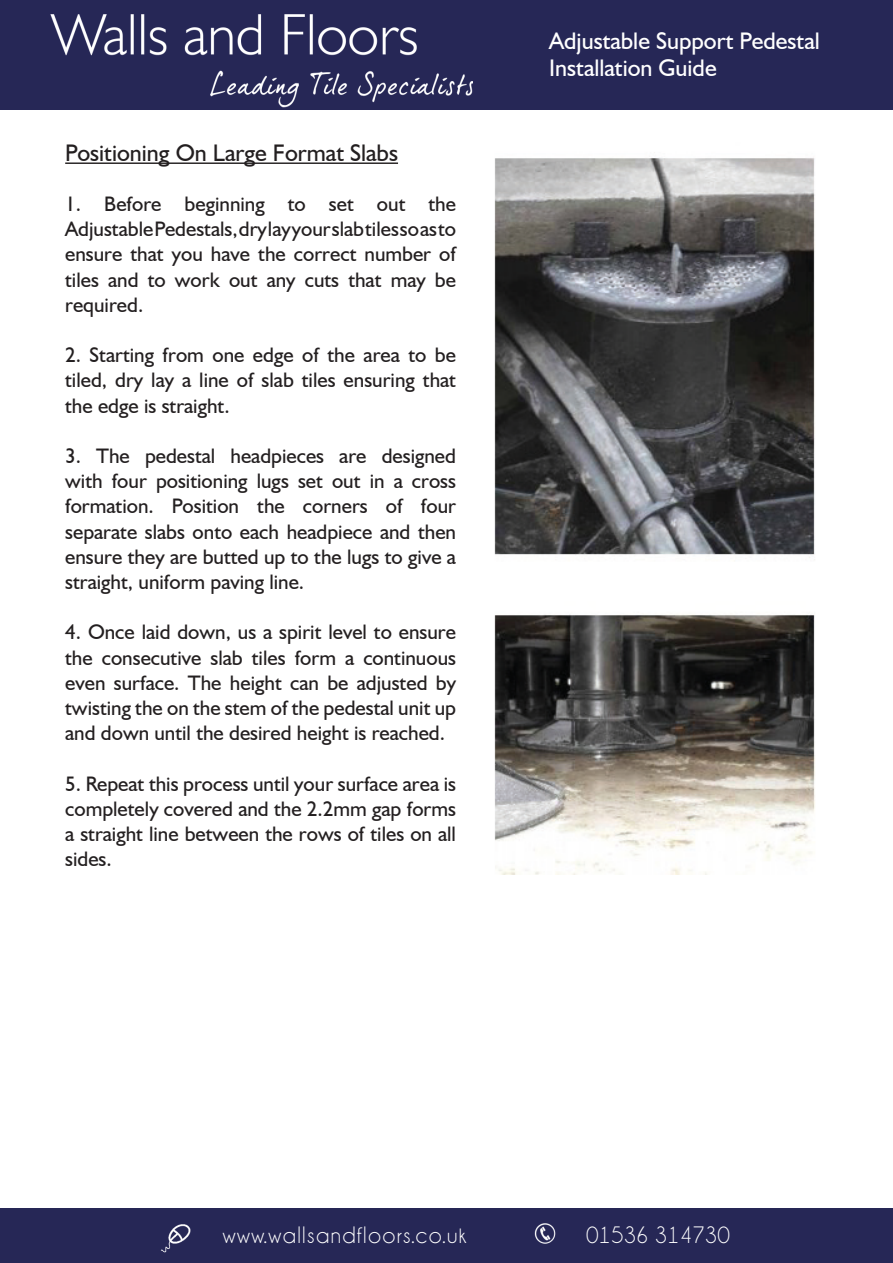
<style>
.page{position:relative;width:893px;height:1263px;background:#fff}
.page>*{position:absolute;margin:0;border:0;box-sizing:border-box;transform-origin:0 0}
.t1{font:24px "Humanist 521 BT";color:#fff}
.t2{font:24px "Humanist 521 BT";color:#231f20}
.t3{font:24px "Champagne&Limousines";letter-spacing:.06em;color:#fff}
.t4{font:24px "Champagne&Limousines";color:#fff}
.t5{font:21px/25.2px "Humanist 521 BT";color:#231f20;text-align:justify}
</style>
<div class="page">
<div style="left:0;top:0;width:893px;height:109px;background:#262756"></div>
<img style="left:50px;top:14px;width:422px;height:94px">
<hr style="left:65px;top:162px;width:333px;height:2px;background:#231f20">
<div style="left:0;top:1209px;width:893px;height:54px;background:#262756"></div>
<img style="left:534px;top:1223px;width:22px;height:21px">
<img style="left:161px;top:1224px;width:30px;height:29px">
<img style="left:494px;top:158px;width:321px;height:717px">
<p class="t2" style="left:65px;top:138px;width:334px">Positioning On Large Format Slabs</p>
<p class="t5" style="left:65px;top:191px;width:392px">1. Before beginning to set out the Adjustable Pedestals, dry lay your slab tiles so as to ensure that you have the correct number of tiles and to work out any cuts that may be required.</p>
<p class="t5" style="left:65px;top:342px;width:392px">2. Starting from one edge of the area to be tiled, dry lay a line of slab tiles ensuring that the edge is straight.</p>
<p class="t5" style="left:65px;top:443px;width:392px">3. The pedestal headpieces are designed with four positioning lugs set out in a cross formation. Position the corners of four separate slabs onto each headpiece and then ensure they are butted up to the lugs to give a straight, uniform paving line.</p>
<p class="t5" style="left:65px;top:619px;width:392px">4. Once laid down, us a spirit level to ensure the consecutive slab tiles form a continuous even surface. The height can be adjusted by twisting the on the stem of the pedestal unit up and down until the desired height is reached.</p>
<p class="t5" style="left:65px;top:770px;width:392px">5. Repeat this process until your surface area is completely covered and the 2.2mm gap forms a straight line between the rows of tiles on all sides.</p>
<p class="t1" style="left:549px;top:26px;width:272px">Adjustable Support Pedestal</p>
<p class="t1" style="left:549px;top:53px;width:169px">Installation Guide</p>
<p class="t3" style="left:223px;top:1222px;width:245px">www.wallsandfloors.co.uk</p>
<p class="t4" style="left:586px;top:1222px;width:145px">01536 314730</p>
</div>
